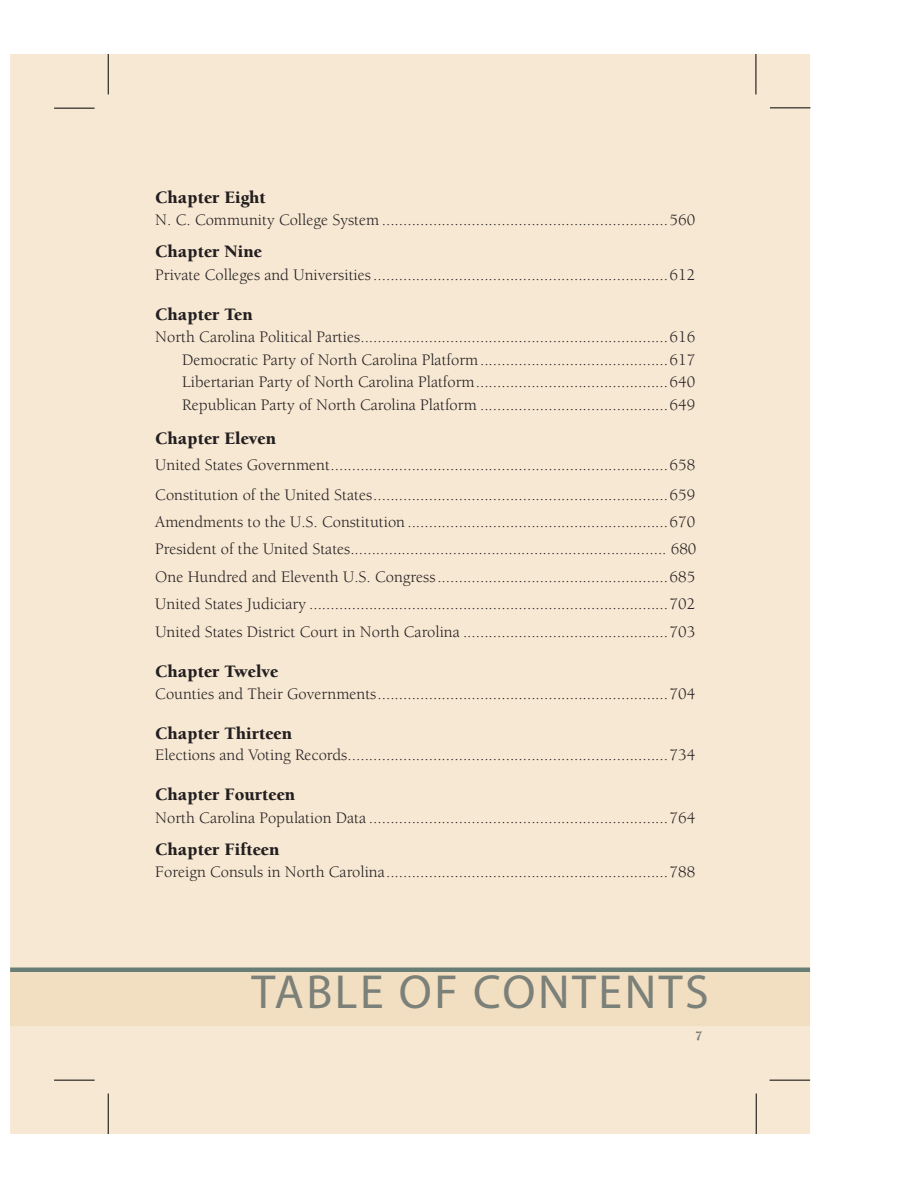
<style>
.page{position:relative;width:918px;height:1188px;background:#fff}
.page>*{position:absolute;margin:0;border:0;box-sizing:border-box;transform-origin:0 0}
.t1{font:48px "Myriad";letter-spacing:.055em;color:#7b8079}
.t2{font:900 18px "Berkeley";color:#231f20}
.t3{font:16.5px/27.3px "Berkeley";color:#231f20;text-align:justify}
.t4{font:900 13.5px "Berkeley";color:#7b8079}
</style>
<div class="page">
<div style="left:10px;top:54px;width:800px;height:1080px;background:#f7e8d3"></div>
<hr style="left:770px;top:108px;width:40px;height:1px;background:#000">
<hr style="left:756px;top:54px;width:1px;height:40px;background:#000">
<hr style="left:770px;top:1080px;width:40px;height:1px;background:#000">
<hr style="left:108px;top:54px;width:1px;height:40px;background:#000">
<hr style="left:54px;top:108px;width:41px;height:1px;background:#000">
<hr style="left:54px;top:1080px;width:41px;height:1px;background:#000">
<hr style="left:756px;top:1094px;width:1px;height:40px;background:#000">
<hr style="left:108px;top:1094px;width:1px;height:40px;background:#000">
<div style="left:10px;top:972px;width:800px;height:54px;background:#f2dec1"></div>
<hr style="left:10px;top:968px;width:800px;height:4px;background:#697d77">
<p class="t2" style="left:155px;top:187px;width:112px">Chapter Eight</p>
<p class="t3" style="left:155px;top:207px;width:541px">N. C. Community College System ...................................................................560</p>
<p class="t2" style="left:155px;top:242px;width:108px">Chapter Nine</p>
<p class="t3" style="left:155px;top:261px;width:541px">Private Colleges and Universities.....................................................................612</p>
<p class="t2" style="left:155px;top:305px;width:99px">Chapter Ten</p>
<p class="t3" style="left:182px;top:326px;width:515px;line-height:22.5px;text-indent:-27px">North Carolina Political Parties........................................................................616<br>Democratic Party of North Carolina Platform............................................617<br>Libertarian Party of North Carolina Platform.............................................640<br>Republican Party of North Carolina Platform ............................................649</p>
<p class="t2" style="left:155px;top:429px;width:122px">Chapter Eleven</p>
<p class="t3" style="left:155px;top:450px;width:541px;line-height:30.2px">United States Government...............................................................................658<br>Constitution of the United States.....................................................................659</p>
<p class="t3" style="left:155px;top:509px;width:543px">Amendments to the U.S. Constitution .............................................................670<br>President of the United States.......................................................................... 680<br>One Hundred and Eleventh U.S. Congress......................................................685<br>United States Judiciary ....................................................................................702<br>United States District Court in North Carolina ................................................703</p>
<p class="t2" style="left:155px;top:661px;width:125px">Chapter Twelve</p>
<p class="t3" style="left:155px;top:681px;width:541px">Counties and Their Governments....................................................................704</p>
<p class="t2" style="left:155px;top:724px;width:138px">Chapter Thirteen</p>
<p class="t3" style="left:155px;top:742px;width:541px">Elections and Voting Records...........................................................................734</p>
<p class="t2" style="left:155px;top:785px;width:141px">Chapter Fourteen</p>
<p class="t3" style="left:155px;top:804px;width:541px">North Carolina Population Data ......................................................................764</p>
<p class="t2" style="left:155px;top:840px;width:126px">Chapter Fifteen</p>
<p class="t3" style="left:155px;top:859px;width:541px">Foreign Consuls in North Carolina..................................................................788</p>
<h1 class="t1" style="left:252px;top:968px;width:459px">TABLE OF CONTENTS</h1>
<p class="t4" style="left:695px;top:1028px;width:9px">7</p>
</div>
